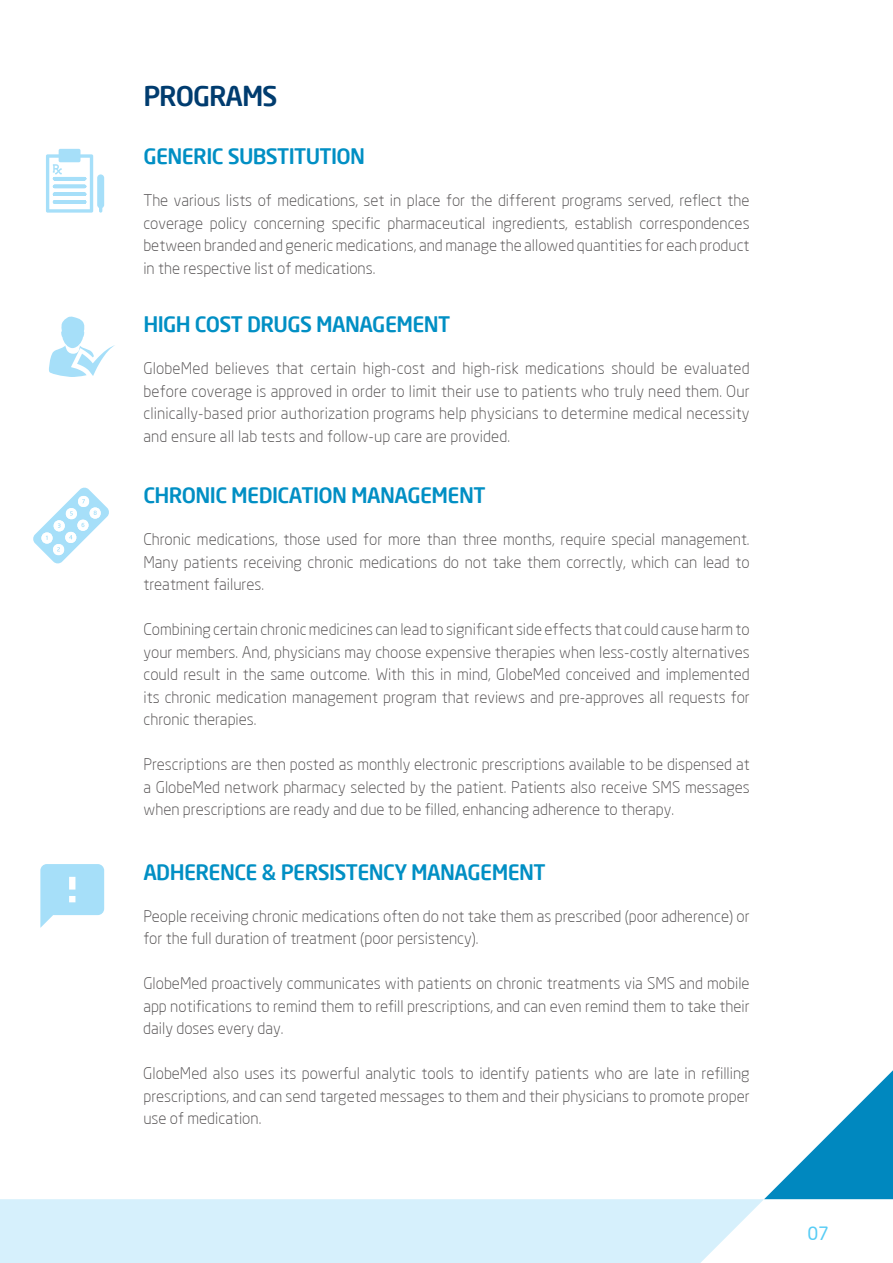
<style>
.page{position:relative;width:893px;height:1263px;background:#fff}
.page>*{position:absolute;margin:0;border:0;box-sizing:border-box;transform-origin:0 0}
.t1{font:500 27px "Neo Sans";letter-spacing:-.04em;color:#003c6f}
.t2{font:500 21px "Neo Sans";letter-spacing:-.03em;color:#018fc4}
.t3{font:18px "Neo Sans";color:#57ccf5}
.t4{font:300 15.75px/22.5px "Neo Sans";color:#4e4b4c;text-align:justify}
</style>
<div class="page">
<div style="left:0;top:1199px;width:764px;height:64px;background:#d6f0fc"></div>
<svg style="left:764px;top:1070px;width:129px;height:129px"></svg>
<svg style="left:40px;top:864px;width:64px;height:64px"></svg>
<svg style="left:46px;top:149px;width:58px;height:64px"></svg>
<svg style="left:49px;top:317px;width:66px;height:60px"></svg>
<svg style="left:33px;top:487px;width:76px;height:77px"></svg>
<h1 class="t1" style="left:143px;top:79px;width:136px">PROGRAMS</h1>
<h2 class="t2" style="left:143px;top:143px;width:223px">GENERIC SUBSTITUTION</h2>
<p class="t4" style="left:143px;top:189px;width:608px">The various lists of medications, set in place for the different programs served, reflect the coverage policy concerning specific pharmaceutical ingredients, establish correspondences between branded and generic medications, and manage the allowed quantities for each product in the respective list of medications.</p>
<h2 class="t2" style="left:143px;top:311px;width:309px">HIGH COST DRUGS MANAGEMENT</h2>
<p class="t4" style="left:143px;top:357px;width:608px">GlobeMed believes that certain high-cost and high-risk medications should be evaluated before coverage is approved in order to limit their use to patients who truly need them. Our clinically-based prior authorization programs help physicians to determine medical necessity and ensure all lab tests and follow-up care are provided.</p>
<h2 class="t2" style="left:143px;top:482px;width:344px">CHRONIC MEDICATION MANAGEMENT</h2>
<p class="t4" style="left:143px;top:528px;width:608px">Chronic medications, those used for more than three months, require special management.<br>Many patients receiving chronic medications do not take them correctly, which can lead to treatment failures.</p>
<p class="t4" style="left:143px;top:618px;width:608px">Combining certain chronicmedicines can lead to significant side effects that could cause harmto your members. And, physicians may choose expensive therapies when less-costly alternatives could result in the same outcome. With this in mind, GlobeMed conceived and implemented its chronic medication management program that reviews and pre-approves all requests for chronic therapies.</p>
<p class="t4" style="left:144px;top:753px;width:608px">Prescriptions are then posted as monthly electronic prescriptions available to be dispensed at a GlobeMed network pharmacy selected by the patient. Patients also receive SMS messages when prescriptions are ready and due to be filled, enhancing adherence to therapy.</p>
<h2 class="t2" style="left:143px;top:859px;width:404px">ADHERENCE &amp; PERSISTENCY MANAGEMENT</h2>
<p class="t4" style="left:143px;top:904px;width:608px">People receiving chronic medications often do not take them as prescribed (poor adherence) or for the full duration of treatment (poor persistency).</p>
<p class="t4" style="left:143px;top:972px;width:608px">GlobeMed proactively communicates with patients on chronic treatments via SMS and mobile app notifications to remind them to refill prescriptions, and can even remind them to take their daily doses every day.</p>
<p class="t4" style="left:143px;top:1062px;width:608px">GlobeMed also uses its powerful analytic tools to identify patients who are late in refilling prescriptions, and can send targeted messages to them and their physicians to promote proper use of medication.</p>
<p class="t3" style="left:807px;top:1223px;width:23px">07</p>
</div>
